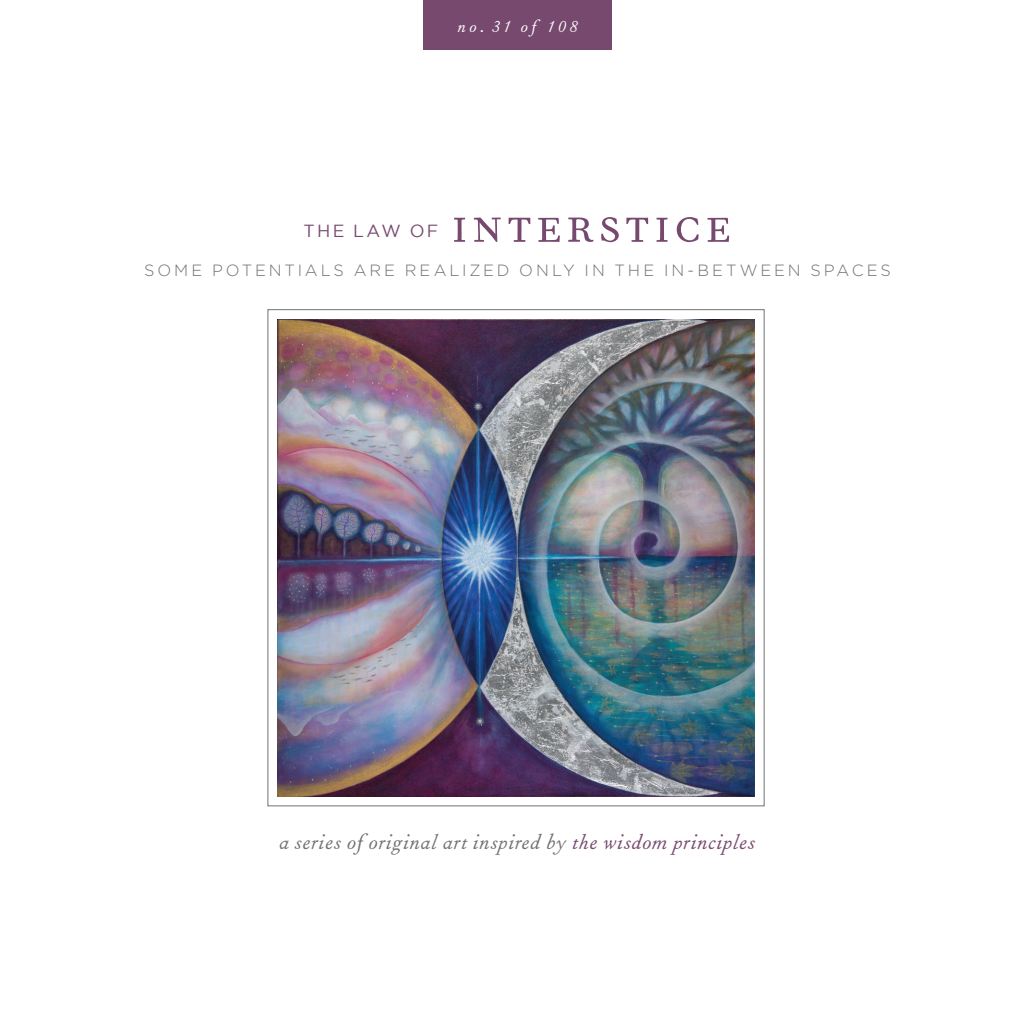
<style>
.page{position:relative;width:1035px;height:1035px;background:#fff}
.page>*{position:absolute;margin:0;border:0;box-sizing:border-box;transform-origin:0 0}
.Cover_Law_Title{font:57.5px "Fournier Expert";letter-spacing:.085em;color:#78496f}
.Cover_Caption{font:italic 23.5px "Fournier";letter-spacing:.025em;color:#717074}
.Cover_Law_Title-2{font:italic 18.75px "Fournier";letter-spacing:.17em;color:#fff}
.Cover_Law_Title-3{font:300 16.25px "Gotham";letter-spacing:.175em;color:#717074}
.s1{font-family:"Gotham";font-size:17.5px}
.s2{color:#78496f}
</style>
<div class="page">
<div style="left:423px;top:0;width:189px;height:49px;background:#78496f"></div>
<img style="left:278px;top:319px;width:477px;height:477px">
<p class="Cover_Law_Title-2" style="left:458px;top:16px;width:121px">no. 31 of 108</p>
<p class="Cover_Law_Title" style="left:304px;top:197px;width:428px"><span class="s1">THE LAW OF</span> interstice</p>
<p class="Cover_Law_Title-3" style="left:144px;top:261px;width:748px">SOME POTENTIALS ARE REALIZED ONLY IN THE IN-BETWEEN SPACES</p>
<p class="Cover_Caption" style="left:279px;top:830px;width:478px">a series of original art inspired by <span class="s2">the wisdom principles</span></p>
</div>
